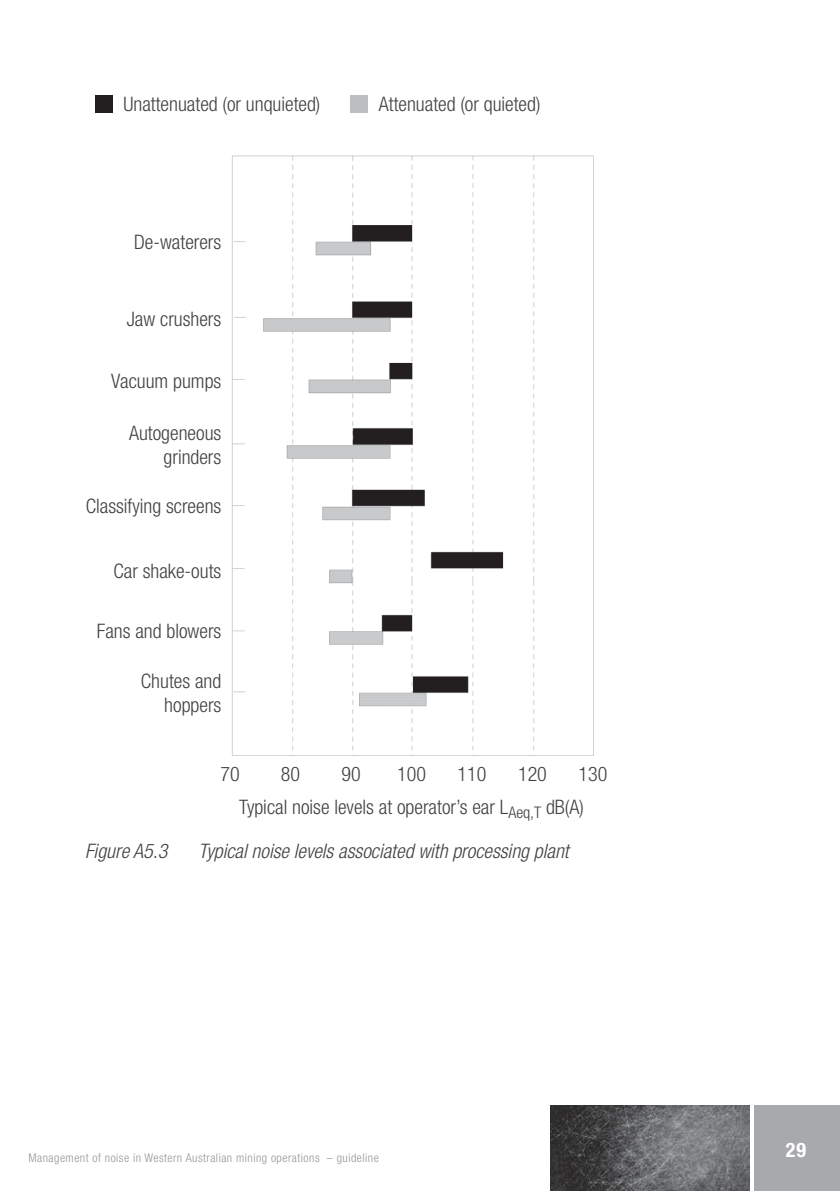
<style>
.page{position:relative;width:840px;height:1191px;background:#fff}
.page>*{position:absolute;margin:0;border:0;box-sizing:border-box;transform-origin:0 0}
.t1{font:300 condensed 20px/24px "Helvetica Neue";color:#414142;text-align:right}
.t2{font:italic 300 condensed 20px "Helvetica Neue";color:#414142}
.t3{font:700 condensed 20px "Helvetica Neue";color:#fff}
.t4{font:300 condensed 12px "Helvetica Neue";letter-spacing:.04em;color:#949698}
</style>
<div class="page">
<div style="left:754px;top:1106px;width:85px;height:85px;background:#a7a9ac"></div>
<img style="left:550px;top:1106px;width:198px;height:85px">
<img style="left:232px;top:155px;width:362px;height:601px">
<div style="left:95px;top:95px;width:17px;height:17px;background:#231f20"></div>
<div style="left:350px;top:95px;width:17px;height:17px;background:#bcbec0"></div>
<p class="t1" style="left:123px;top:92px;width:198px">Unattenuated (or unquieted)</p>
<p class="t1" style="left:134px;top:230px;width:89px">De-waterers</p>
<p class="t1" style="left:127px;top:307px;width:96px">Jaw crushers</p>
<p class="t1" style="left:111px;top:368px;width:111px">Vacuum pumps</p>
<p class="t1" style="left:129px;top:421px;width:94px">Autogeneous grinders</p>
<p class="t1" style="left:86px;top:494px;width:137px">Classifying screens</p>
<p class="t1" style="left:113px;top:559px;width:109px">Car shake-outs</p>
<p class="t1" style="left:97px;top:618px;width:126px">Fans and blowers</p>
<p class="t1" style="left:141px;top:669px;width:82px">Chutes and hoppers</p>
<p class="t1" style="left:378px;top:92px;width:163px">Attenuated (or quieted)</p>
<p class="t1" style="left:220px;top:761px;width:21px">70</p>
<p class="t1" style="left:281px;top:761px;width:21px">80</p>
<p class="t1" style="left:341px;top:761px;width:21px">90</p>
<p class="t1" style="left:397px;top:761px;width:30px">100</p>
<p class="t1" style="left:457px;top:761px;width:30px">110</p>
<p class="t1" style="left:518px;top:761px;width:30px">120</p>
<p class="t1" style="left:239px;top:757px;width:369px;line-height:33px;text-align:left;text-indent:339px">130<br>Typical noise levels at operator’s ear L<sub>Aeq,T</sub> dB(A)</p>
<p class="t2" style="left:85px;top:839px;width:84px">Figure A5.3</p>
<p class="t2" style="left:198px;top:839px;width:371px">Typical noise levels associated with processing plant</p>
<p class="t4" style="left:28px;top:1151px;width:351px">Management of noise in Western Australian mining operations – guideline</p>
<p class="t3" style="left:785px;top:1137px;width:21px">29</p>
</div>
